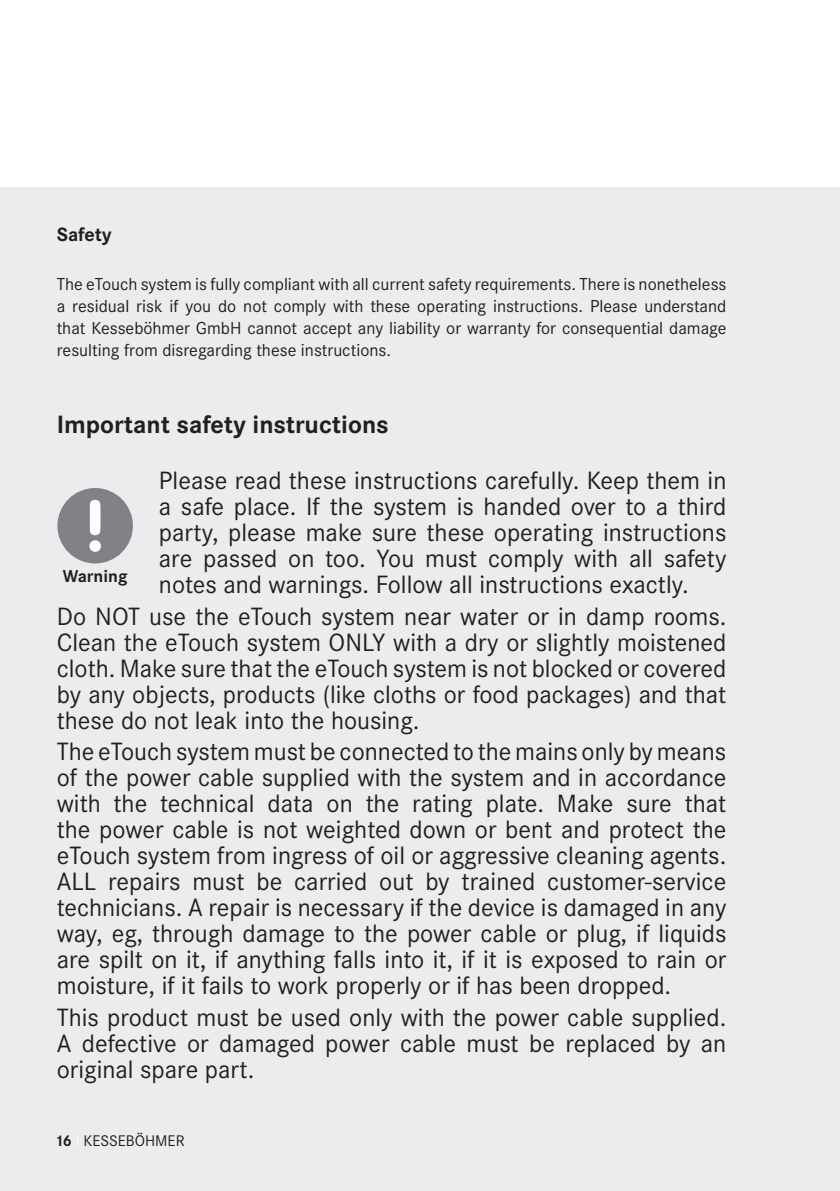
<style>
.page{position:relative;width:840px;height:1191px;background:#fff}
.page>*{position:absolute;margin:0;border:0;box-sizing:border-box;transform-origin:0 0}
.Listenabsatz{font:26px/26px "Corporate S";color:#231f20}
.t1{font:700 26px "Corporate S";color:#231f20}
.t2{font:700 20px "Corporate S";color:#231f20}
.t3{font:18px/22px "Corporate S";color:#231f20;text-align:justify}
.t4{font:700 18px "Corporate S";color:#231f20}
.t5{font:16px "Corporate S";color:#231f20}
.s1{font-weight:700}
.s2{color:#fff}
</style>
<div class="page">
<div style="left:0;top:187px;width:839px;height:1004px;background:#ececee"></div>
<div style="left:57px;top:488px;width:76px;height:75px;background:#808285;border-radius:50%"></div>
<svg style="left:89px;top:500px;width:12px;height:52px"></svg>
<p class="t2" style="left:57px;top:223px;width:57px">Safety</p>
<p class="t3" style="left:57px;top:273px;width:670px">The eTouch system is fully compliant with all current safety requirements. There is nonetheless a residual risk if you do not comply with these operating instructions. Please understand that Kesseböhmer GmbH cannot accept any liability or warranty for consequential damage resulting from disregarding these instructions.</p>
<p class="t1" style="left:57px;top:409px;width:333px">Important safety instructions</p>
<p class="Listenabsatz" style="left:159px;top:467px;width:568px;text-align:justify">Please read these instructions carefully. Keep them in a safe place. If the system is handed over to a third party, please make sure these operating instructions are passed on too. You must comply with all safety notes and warnings. Follow all instructions exactly.</p>
<p class="Listenabsatz" style="left:57px;top:603px;width:670px">Do NOT use the eTouch system near water or in damp rooms.<br>Clean the eTouch system ONLY with a dry or slightly moistened cloth. Make sure that the eTouch system is not blocked or covered by any objects, products (like cloths or food packages) and that these do not leak into the housing.</p>
<p class="Listenabsatz" style="left:57px;top:739px;width:671px">The eTouch system must be connected to the mains only by means of the power cable supplied with the system and in accordance with the technical data on the rating plate. Make sure that the power cable is not weighted down or bent and protect the eTouch system from ingress of oil or aggressive cleaning agents.<br>ALL repairs must be carried out by trained customer-service technicians. A repair is necessary if the device is damaged in any way, eg, through damage to the power cable or plug, if liquids are spilt on it, if anything falls into it, if it is exposed to rain or moisture, if it fails to work properly or if has been dropped.</p>
<p class="Listenabsatz" style="left:57px;top:1004px;width:670px">This product must be used only with the power cable supplied.<br>A defective or damaged power cable must be replaced by an original spare part.</p>
<p class="t4" style="left:63px;top:566px;width:66px">Warning</p>
<p class="t5" style="left:55px;top:1132px;width:131px"><span class="s1">16</span> <span class="s2">l</span> KESSEBÖHMER</p>
</div>
